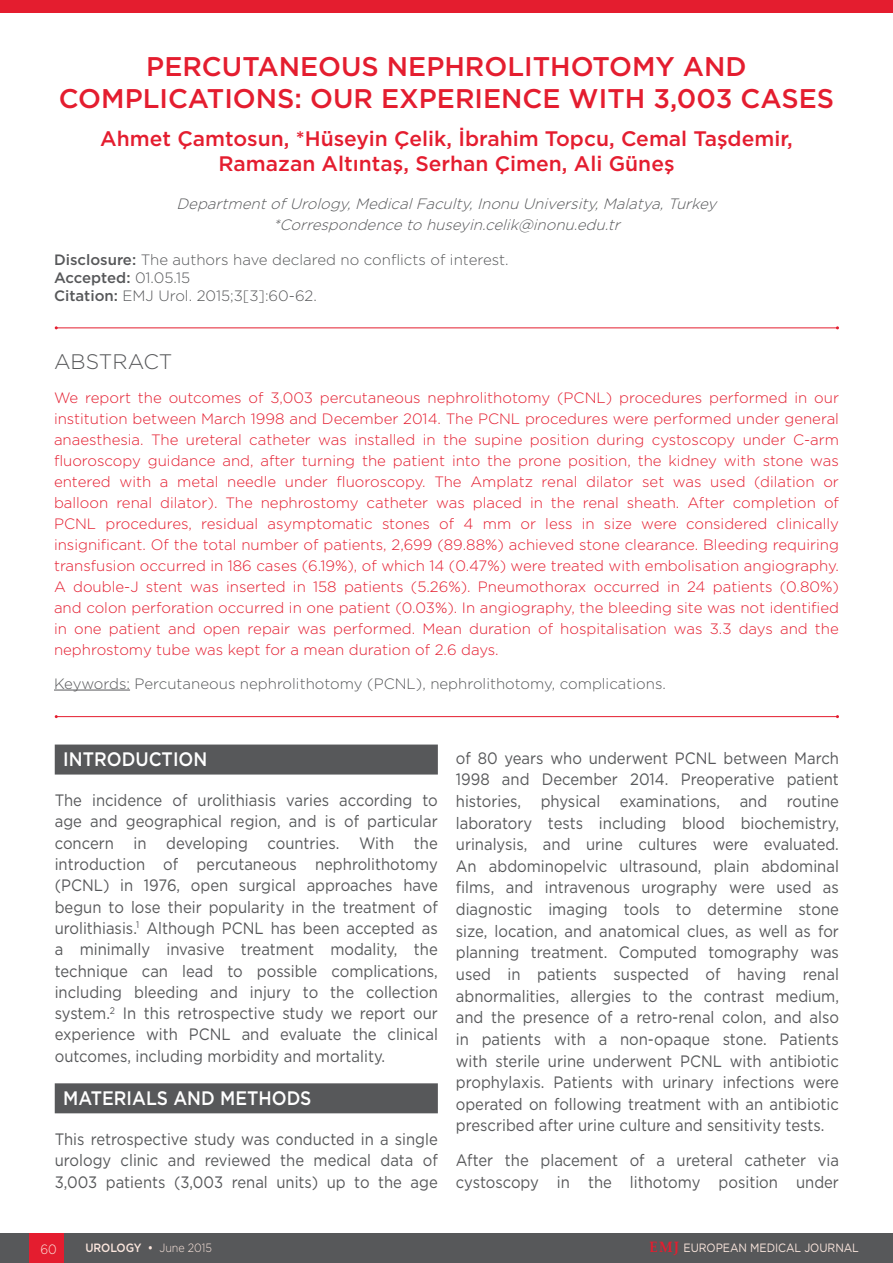
<style>
.page{position:relative;width:893px;height:1263px;background:#fff}
.page>*{position:absolute;margin:0;border:0;box-sizing:border-box;transform-origin:0 0}
._1__Title{font:500 27px/32.4px "Gotham";color:#e41d2f;text-align:center}
._2__Authors{font:500 21px/25.2px "Gotham";color:#e41d2f;text-align:center}
._5__Abstract_Title{font:300 21px "Gotham";color:#57585a}
._8__Heading_1{font:500 19.5px "Gotham";color:#fff;scale:.9 1}
._11__Main_text{font:16.5px/21.6px "Gotham";color:#57585a;text-align:justify;scale:.9 1}
._6__Abstract_text{font:300 15px/21px "Gotham";color:#e41d2f;text-align:justify}
._3__Bi-lines{font:italic 300 15px "Gotham";color:#57585a}
._4__Disclosure_Recei{font:300 15px "Gotham";color:#57585a}
._7__Keywords{font:300 15px "Gotham";color:#57585a}
._4__Disclosure_Recei-2{font:500 15px "Gotham";letter-spacing:-.015em;color:#57585a}
.t1{font:300 13.5px "Gotham";color:#fce7de;scale:.9 1}
.t2{font:12px "Gotham";letter-spacing:-.005em;color:#fce7de;scale:.9 1}
.t3{font:500 12px "Gotham";letter-spacing:-.005em;color:#fce7de;scale:.9 1}
.s1{font-weight:500}
.s2{font-weight:300}
.s3{font-family:"Palatino Linotype";font-weight:700;font-size:15px;color:#e41d2f}
</style>
<div class="page">
<div style="left:0;top:1233px;width:893px;height:30px;background:#57585a"></div>
<div style="left:30px;top:1233px;width:34px;height:30px;background:#e41d2f"></div>
<hr style="left:54px;top:690px;width:76px;height:1px;background:#57585a">
<hr style="left:56px;top:327px;width:781px;height:1px;background:#e41d2f">
<hr style="left:56px;top:716px;width:781px;height:1px;background:#e41d2f">
<div style="left:55px;top:744px;width:383px;height:30px;background:#57585a"></div>
<div style="left:55px;top:1083px;width:383px;height:30px;background:#57585a"></div>
<div style="left:0;top:0;width:893px;height:12px;background:#e41d2f"></div>
<p class="_1__Title" style="left:59px;top:50px;width:777px">PERCUTANEOUS NEPHROLITHOTOMY AND<br>COMPLICATIONS: OUR EXPERIENCE WITH 3,003 CASES</p>
<p class="_2__Authors" style="left:100px;top:126px;width:694px">Ahmet Çamtosun, *Hüseyin Çelik, İbrahim Topcu, Cemal Taşdemir,<br>Ramazan Altıntaş, Serhan Çimen, Ali Güneş</p>
<p class="_3__Bi-lines" style="left:177px;top:194px;width:546px">DepartmentofUrology,MedicalFaculty,Inonu University,Malatya,Turkey</p>
<p class="_3__Bi-lines" style="left:273px;top:215px;width:353px">*Correspondenceto huseyin.celik@inonu.edu.tr</p>
<p class="_4__Disclosure_Recei" style="left:54px;top:250px;width:456px"><span class="s1">Disclosure:</span> The authors have declared no conflicts of interest.</p>
<p class="_4__Disclosure_Recei-2" style="left:54px;top:268px;width:138px">Accepted: <span class="s2">01.05.15</span></p>
<p class="_4__Disclosure_Recei" style="left:54px;top:286px;width:264px"><span class="s1">Citation:</span> EMJ Urol. 2015;3[3]:60-62.</p>
<p class="_5__Abstract_Title" style="left:54px;top:348px;width:120px">ABSTRACT</p>
<p class="_6__Abstract_text" style="left:54px;top:386px;width:786px">We report the outcomes of 3,003 percutaneous nephrolithotomy (PCNL) procedures performed in our institution between March 1998 and December 2014. The PCNL procedures were performed under general anaesthesia. The ureteral catheter was installed in the supine position during cystoscopy under C-arm fluoroscopy guidance and, after turning the patient into the prone position, the kidney with stone was entered with a metal needle under fluoroscopy. The Amplatz renal dilator set was used (dilation or balloon renal dilator). The nephrostomy catheter was placed in the renal sheath. After completion of PCNL procedures, residual asymptomatic stones of 4 mm or less in size were considered clinically insignificant. Of the total number of patients, 2,699 (89.88%) achieved stone clearance. Bleeding requiring transfusion occurred in 186 cases (6.19%), of which 14 (0.47%) were treated with embolisation angiography.<br>A double-J stent was inserted in 158 patients (5.26%). Pneumothorax occurred in 24 patients (0.80%) and colon perforation occurred in one patient (0.03%). In angiography, the bleeding site was not identified in one patient and open repair was performed. Mean duration of hospitalisation was 3.3 days and the nephrostomy tube was kept for a mean duration of 2.6 days.</p>
<p class="_7__Keywords" style="left:54px;top:674px;width:613px">Keywords: Percutaneous nephrolithotomy (PCNL), nephrolithotomy, complications.</p>
<p class="_8__Heading_1" style="left:63px;top:746px;width:162px">INTRODUCTION</p>
<p class="_11__Main_text" style="left:55px;top:789px;width:427px">The incidence of urolithiasis varies according to age and geographical region, and is of particular concern in developing countries. With the introduction of percutaneous nephrolithotomy (PCNL) in 1976, open surgical approaches have begun to lose their popularity in the treatment of urolithiasis.<sup>1</sup> Although PCNL has been accepted as a minimally invasive treatment modality, the technique can lead to possible complications, including bleeding and injury to the collection system.<sup>2</sup> In this retrospective study we report our experience with PCNL and evaluate the clinical outcomes, including morbidity and mortality.</p>
<p class="_8__Heading_1" style="left:63px;top:1085px;width:277px">MATERIALS AND METHODS</p>
<p class="_11__Main_text" style="left:55px;top:1128px;width:427px">This retrospective study was conducted in a single urology clinic and reviewed the medical data of 3,003 patients (3,003 renal units) up to the age</p>
<p class="_11__Main_text" style="left:456px;top:747px;width:427px">of 80 years who underwent PCNL between March 1998 and December 2014. Preoperative patient histories, physical examinations, and routine laboratory tests including blood biochemistry, urinalysis, and urine cultures were evaluated.<br>An abdominopelvic ultrasound, plain abdominal films, and intravenous urography were used as diagnostic imaging tools to determine stone size, location, and anatomical clues, as well as for planning treatment. Computed tomography was used in patients suspected of having renal abnormalities, allergies to the contrast medium, and the presence of a retro-renal colon, and also in patients with a non-opaque stone. Patients with sterile urine underwent PCNL with antibiotic prophylaxis. Patients with urinary infections were operated on following treatment with an antibiotic prescribed after urine culture and sensitivity tests.</p>
<p class="_11__Main_text" style="left:456px;top:1149px;width:427px">After the placement of a ureteral catheter via cystoscopy in the lithotomy position under</p>
<p class="t1" style="left:40px;top:1240px;width:20px">60</p>
<p class="t3" style="left:85px;top:1240px;width:142px">UROLOGY • <span class="s2">June 2015</span></p>
<p class="t2" style="left:650px;top:1240px;width:234px"><span class="s3">EMJ</span> EUROPEAN MEDICAL JOURNAL</p>
</div>
